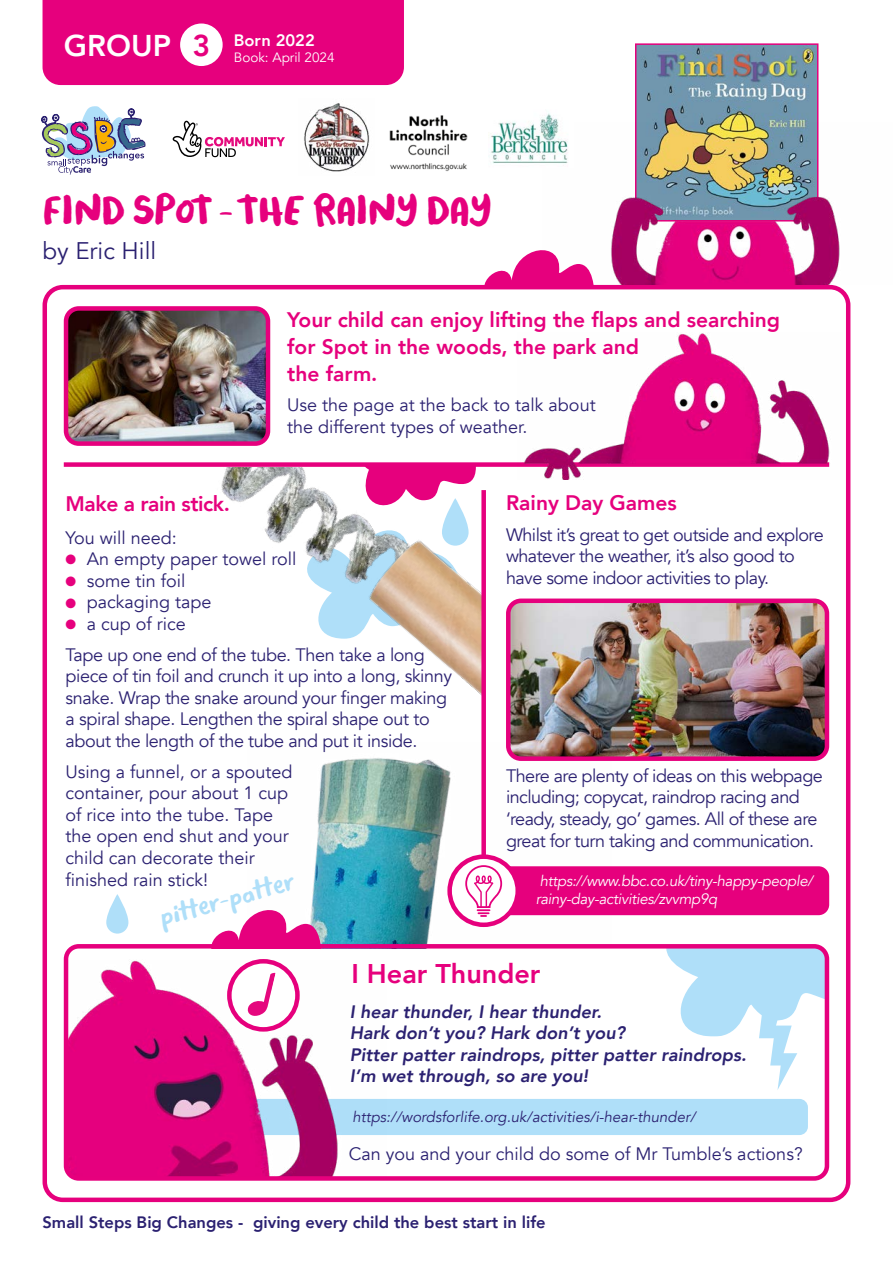
<style>
.page{position:relative;width:893px;height:1263px;background:#fff}
.page>*{position:absolute;margin:0;border:0;box-sizing:border-box;transform-origin:0 0}
.t1{font:42px "Finger Paint";letter-spacing:-.02em;color:#e6007d}
.t2{font:800 30px "Avenir";color:#fff}
.t3{font:800 30px "Avenir";color:#e6007d}
.t4{font:28.5px "Finger Paint";color:#afdff9}
.t5{font:800 27px "Avenir";color:#e6007d}
.t6{font:24px "Avenir";color:#2b2171}
.t7{font:800 21px/27px "Avenir";color:#e6007d}
.t8{font:800 21px "Avenir";letter-spacing:-.02em;color:#e6007d}
.t9{font:18px/21.6px "Avenir";letter-spacing:-.02em;color:#2b2171}
.t10{font:18px/21.6px "Avenir";color:#2b2171}
.t11{font:italic 800 18px/21.6px "Avenir";color:#2b2171}
.t12{font:800 16.5px "Avenir";color:#2b2171}
.t13{font:800 16.5px "Avenir";color:#fff}
.t14{font:italic 15px/18px "Avenir";letter-spacing:-.02em;color:#fff}
.t15{font:italic 15px "Avenir";color:#2b2171}
.t16{font:13.5px "Avenir";color:#fff}
.s1{color:#e6007d}
</style>
<div class="page">
<div style="left:43px;top:285px;width:807px;height:917px;border:4px solid #e6007d;border-radius:18px"></div>
<img style="left:221px;top:319px;width:110px;height:311px">
<img style="left:322px;top:499px;width:159px;height:196px">
<div style="left:129px;top:349px;width:208px;height:118px;background:#fff"></div>
<img style="left:311px;top:758px;width:300px;height:186px">
<div style="left:156px;top:1099px;width:652px;height:36px;background:#afdff9;border-radius:9px"></div>
<img style="left:69px;top:959px;width:269px;height:217px">
<div style="left:64px;top:944px;width:765px;height:237px;border:4px solid #e6007d;border-radius:13px"></div>
<img style="left:638px;top:46px;width:177px;height:77px">
<div style="left:635px;top:43px;width:183px;height:179px;border:2px solid #e6007d"></div>
<img style="left:595px;top:123px;width:245px;height:162px">
<div style="left:64px;top:462px;width:765px;height:5px;background:#e6007d"></div>
<div style="left:43px;top:0;width:361px;height:85px;background:#e6007d"></div>
<div style="left:180px;top:24px;width:43px;height:42px;background:#fff;border-radius:50%"></div>
<div style="left:481px;top:490px;width:5px;height:404px;background:#e6007d"></div>
<svg style="left:41px;top:106px;width:105px;height:69px"></svg>
<svg style="left:173px;top:121px;width:112px;height:36px"></svg>
<img style="left:304px;top:103px;width:66px;height:69px">
<img style="left:389px;top:115px;width:79px;height:57px">
<img style="left:488px;top:113px;width:80px;height:51px">
<img style="left:518px;top:333px;width:312px;height:146px">
<svg style="left:484px;top:250px;width:111px;height:38px"></svg>
<svg style="left:359px;top:466px;width:117px;height:39px"></svg>
<img style="left:69px;top:311px;width:196px;height:130px">
<div style="left:64px;top:306px;width:206px;height:140px;border:4px solid #e6007d;border-radius:13px"></div>
<svg style="left:229px;top:961px;width:68px;height:68px"></svg>
<svg style="left:247px;top:972px;width:29px;height:44px"></svg>
<div style="left:227px;top:959px;width:73px;height:72px;border:4px solid #e6007d;border-radius:50%"></div>
<div style="left:489px;top:866px;width:340px;height:49px;background:#e6007d;border-radius:11px"></div>
<svg style="left:450px;top:857px;width:68px;height:68px"></svg>
<svg style="left:465px;top:864px;width:38px;height:53px"></svg>
<div style="left:447px;top:854px;width:73px;height:73px;border:4px solid #e6007d;border-radius:50%"></div>
<img style="left:508px;top:603px;width:316px;height:156px">
<div style="left:506px;top:598px;width:323px;height:163px;border:4px solid #e6007d;border-radius:13px"></div>
<svg style="left:211px;top:910px;width:111px;height:38px"></svg>
<svg style="left:666px;top:945px;width:161px;height:145px"></svg>
<svg style="left:442px;top:498px;width:27px;height:48px"></svg>
<svg style="left:106px;top:894px;width:22px;height:39px"></svg>
<p class="t2" style="left:64px;top:22px;width:109px">GROUP</p>
<p class="t3" style="left:192px;top:22px;width:19px">3</p>
<p class="t13" style="left:234px;top:27px;width:82px">Born 2022</p>
<p class="t16" style="left:234px;top:49px;width:102px">Book: April 2024</p>
<p class="t1" style="left:43px;top:182px;width:452px">FIND SPOT - THE RAINY DAY</p>
<p class="t6" style="left:43px;top:237px;width:115px">by Eric Hill</p>
<p class="t7" style="left:287px;top:306px;width:494px">Your child can enjoy lifting the flaps and searching for Spot in the woods, the park and<br>the farm.</p>
<p class="t10" style="left:287px;top:395px;width:310px">Use the page at the back to talk about the different types of weather.</p>
<p class="t8" style="left:66px;top:487px;width:166px">Make a rain stick.</p>
<p class="t10" style="left:66px;top:527px;width:113px">You will need:</p>
<p class="t10" style="left:66px;top:548px;width:232px"><span class="s1">●</span> An empty paper towel roll</p>
<p class="t10" style="left:66px;top:570px;width:121px"><span class="s1">●</span> some tin foil</p>
<p class="t10" style="left:66px;top:592px;width:147px"><span class="s1">●</span> packaging tape</p>
<p class="t10" style="left:66px;top:613px;width:122px"><span class="s1">●</span> a cup of rice</p>
<p class="t9" style="left:66px;top:644px;width:388px">Tape up one end of the tube. Then take a long piece of tin foil and crunch it up into a long, skinny snake. Wrap the snake around your finger making a spiral shape. Lengthen the spiral shape out to about the length of the tube and put it inside.</p>
<p class="t10" style="left:66px;top:761px;width:228px">Using a funnel, or a spouted container, pour about 1 cup of rice into the tube. Tape the open end shut and your child can decorate their finished rain stick!</p>
<h3 class="t4" style="left:154px;top:899px;width:142px;rotate:-16deg">pitter-patter</h3>
<p class="t7" style="left:506px;top:489px;width:172px">Rainy Day Games</p>
<p class="t9" style="left:506px;top:524px;width:319px">Whilst it’s great to get outside and explore whatever the weather, it’s also good to have some indoor activities to play.</p>
<p class="t9" style="left:506px;top:765px;width:318px">There are plenty of ideas on this webpage including; copycat, raindrop racing and ‘ready, steady, go’ games. All of these are great for turn taking and communication.</p>
<p class="t14" style="left:536px;top:872px;width:279px">https://www.bbc.co.uk/tiny-happy-people/ rainy-day-activities/zvvmp9q</p>
<h3 class="t5" style="left:351px;top:953px;width:191px">I Hear Thunder</h3>
<p class="t11" style="left:350px;top:1001px;width:398px">I hear thunder, I hear thunder.<br>Hark don’t you? Hark don’t you?<br>Pitter patter raindrops, pitter patter raindrops.<br>I’m wet through, so are you!</p>
<p class="t15" style="left:352px;top:1107px;width:345px">https://wordsforlife.org.uk/activities/i-hear-thunder/</p>
<p class="t10" style="left:349px;top:1143px;width:455px">Can you and your child do some of Mr Tumble’s actions?</p>
<p class="t12" style="left:43px;top:1210px;width:505px">Small Steps Big Changes - giving every child the best start in life</p>
</div>
